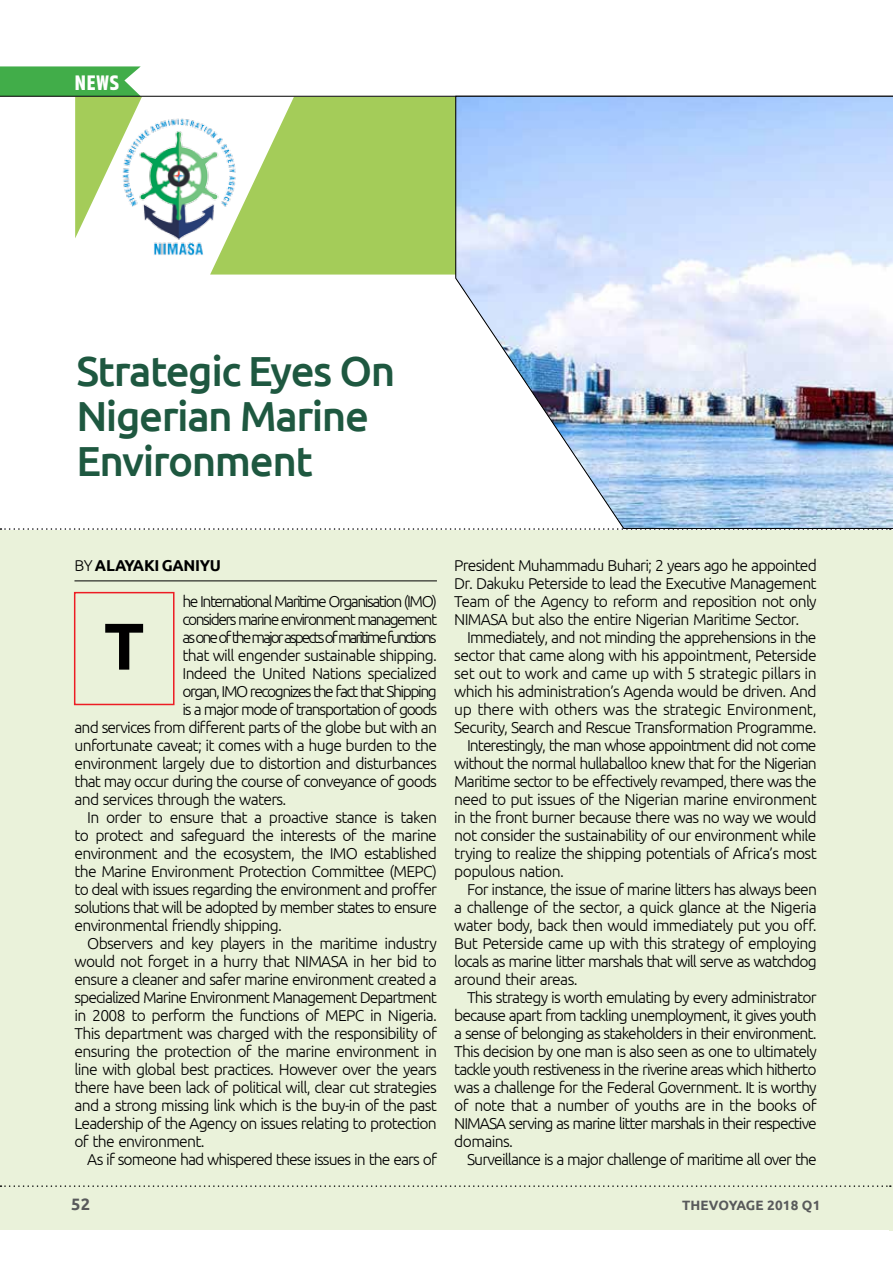
<style>
.page{position:relative;width:893px;height:1263px;background:#fff}
.page>*{position:absolute;margin:0;border:0;box-sizing:border-box;transform-origin:0 0}
.t1{font:700 66px "Ubuntu";color:#000}
.t2{font:500 42px/45px "Ubuntu";letter-spacing:-.035em;color:#1e5840}
.t3{font:700 21px "Khand";color:#fff}
.t4{font:700 16.5px "Ubuntu";color:#58595b}
.t5{font:300 15.75px/18px "Ubuntu";letter-spacing:-.045em;color:#000;text-align:justify}
.t6{font:300 15.75px "Ubuntu";letter-spacing:-.065em;color:#000}
.t7{font:300 15.75px "Ubuntu";letter-spacing:-.095em;color:#000}
.t8{font:300 15.75px "Ubuntu";letter-spacing:-.025em;color:#000}
.t9{font:300 15.75px "Ubuntu";letter-spacing:-.13em;color:#000}
.t10{font:300 15.75px "Ubuntu";letter-spacing:-.08em;color:#000}
.t11{font:700 15.75px "Ubuntu";letter-spacing:-.02em;color:#000}
.t12{font:700 13.5px "Ubuntu";letter-spacing:.01em;color:#58595b}
.s1{font-weight:300}
</style>
<div class="page">
<div style="left:0;top:530px;width:893px;height:700px;background:#eaf2da"></div>
<svg style="left:75px;top:97px;width:380px;height:178px;fill:#a4cc59"></svg>
<svg style="left:0;top:528px;width:891px;height:2px"></svg>
<svg style="left:0;top:1185px;width:891px;height:2px"></svg>
<svg style="left:0;top:66px;width:141px;height:30px;background:#4eb155"></svg>
<hr style="left:0;top:96px;width:893px;height:1px;background:#000">
<img style="left:121px;top:115px;width:118px;height:141px">
<hr style="left:74px;top:580px;width:363px;height:1px;background:#000">
<div style="left:74px;top:592px;width:101px;height:113px;border:2px solid #ed1d24"></div>
<svg style="left:455px;top:95px;width:438px;height:434px"></svg>
<h3 class="t3" style="left:75px;top:68px;width:45px">NEWS</h3>
<h2 class="t2" style="left:76px;top:347px;width:320px">Strategic Eyes On<br>Nigerian Marine<br>Environment</h2>
<p class="t11" style="left:74px;top:555px;width:148px"><span class="s1">By</span> ALAYAKI GANIYU</p>
<p class="t7" style="left:182px;top:591px;width:256px">he International Maritime Organisation (IMO)</p>
<p class="t7" style="left:182px;top:609px;width:256px">considers marine environment management</p>
<p class="t9" style="left:182px;top:627px;width:256px">as one of the major aspects of maritime functions</p>
<p class="t5" style="left:182px;top:646px;width:256px">that will engender sustainable shipping.</p>
<p class="t5" style="left:182px;top:664px;width:256px">Indeed the United Nations specialized</p>
<p class="t7" style="left:182px;top:681px;width:256px">organ, IMO recognizes the fact that Shipping</p>
<p class="t10" style="left:182px;top:699px;width:256px">is a major mode of transportation of goods</p>
<p class="t5" style="left:74px;top:718px;width:364px">and services from different parts of the globe but with an</p>
<p class="t5" style="left:75px;top:736px;width:364px">unfortunate caveat; it comes with a huge burden to the</p>
<p class="t5" style="left:75px;top:754px;width:364px">environment largely due to distortion and disturbances</p>
<p class="t5" style="left:75px;top:772px;width:364px">that may occur during the course of conveyance of goods</p>
<p class="t5" style="left:75px;top:790px;width:213px">and services through the waters.</p>
<p class="t5" style="left:87px;top:808px;width:351px">In order to ensure that a proactive stance is taken</p>
<p class="t5" style="left:75px;top:826px;width:364px">to protect and safeguard the interests of the marine</p>
<p class="t5" style="left:75px;top:844px;width:364px">environment and the ecosystem, the IMO established</p>
<p class="t5" style="left:75px;top:862px;width:364px">the Marine Environment Protection Committee (MEPC)</p>
<p class="t5" style="left:75px;top:880px;width:364px">to deal with issues regarding the environment and proffer</p>
<p class="t5" style="left:75px;top:898px;width:364px">solutions that will be adopted by member states to ensure</p>
<p class="t5" style="left:75px;top:916px;width:209px">environmental friendly shipping.</p>
<p class="t5" style="left:87px;top:934px;width:351px">Observers and key players in the maritime industry</p>
<p class="t5" style="left:75px;top:952px;width:364px">would not forget in a hurry that NIMASA in her bid to</p>
<p class="t5" style="left:75px;top:970px;width:364px">ensure a cleaner and safer marine environment created a</p>
<p class="t6" style="left:75px;top:988px;width:364px">specialized Marine Environment Management Department</p>
<p class="t5" style="left:75px;top:1006px;width:364px">in 2008 to perform the functions of MEPC in Nigeria.</p>
<p class="t5" style="left:75px;top:1024px;width:364px">This department was charged with the responsibility of</p>
<p class="t5" style="left:75px;top:1042px;width:364px">ensuring the protection of the marine environment in</p>
<p class="t5" style="left:75px;top:1060px;width:364px">line with global best practices. However over the years</p>
<p class="t5" style="left:75px;top:1078px;width:364px">there have been lack of political will, clear cut strategies</p>
<p class="t5" style="left:75px;top:1096px;width:364px">and a strong missing link which is the buy-in of the past</p>
<p class="t5" style="left:75px;top:1114px;width:364px">Leadership of the Agency on issues relating to protection</p>
<p class="t5" style="left:75px;top:1132px;width:132px">of the environment.</p>
<p class="t5" style="left:87px;top:1150px;width:351px">As if someone had whispered these issues in the ears of</p>
<h1 class="t1" style="left:104px;top:606px;width:39px">T</h1>
<p class="t5" style="left:454px;top:556px;width:364px">President Muhammadu Buhari; 2 years ago he appointed Dr. Dakuku Peterside to lead the Executive Management Team of the Agency to reform and reposition not only NIMASA but also the entire Nigerian Maritime Sector.</p>
<p class="t5" style="left:467px;top:628px;width:351px">Immediately, and not minding the apprehensions in the</p>
<p class="t5" style="left:454px;top:646px;width:364px">sector that came along with his appointment, Peterside</p>
<p class="t8" style="left:454px;top:663px;width:364px">set out to work and came up with 5 strategic pillars in</p>
<p class="t5" style="left:454px;top:682px;width:364px">which his administration’s Agenda would be driven. And</p>
<p class="t8" style="left:454px;top:699px;width:364px">up there with others was the strategic Environment,</p>
<p class="t5" style="left:454px;top:718px;width:364px">Security, Search and Rescue Transformation Programme.</p>
<p class="t6" style="left:467px;top:735px;width:351px">Interestingly, the man whose appointment did not come</p>
<p class="t5" style="left:454px;top:754px;width:364px">without the normal hullaballoo knew that for the Nigerian</p>
<p class="t5" style="left:454px;top:772px;width:364px">Maritime sector to be effectively revamped, there was the</p>
<p class="t5" style="left:454px;top:790px;width:364px">need to put issues of the Nigerian marine environment</p>
<p class="t5" style="left:454px;top:808px;width:364px">in the front burner because there was no way we would</p>
<p class="t5" style="left:454px;top:826px;width:364px">not consider the sustainability of our environment while</p>
<p class="t5" style="left:454px;top:844px;width:364px">trying to realize the shipping potentials of Africa’s most</p>
<p class="t5" style="left:454px;top:862px;width:111px">populous nation.</p>
<p class="t5" style="left:467px;top:880px;width:351px">For instance, the issue of marine litters has always been</p>
<p class="t5" style="left:454px;top:898px;width:364px">a challenge of the sector, a quick glance at the Nigeria</p>
<p class="t5" style="left:454px;top:916px;width:364px">water body, back then would immediately put you off.</p>
<p class="t5" style="left:454px;top:934px;width:364px">But Peterside came up with this strategy of employing</p>
<p class="t5" style="left:454px;top:952px;width:364px">locals as marine litter marshals that will serve as watchdog</p>
<p class="t5" style="left:454px;top:970px;width:125px">around their areas.</p>
<p class="t5" style="left:467px;top:988px;width:351px">This strategy is worth emulating by every administrator</p>
<p class="t5" style="left:454px;top:1006px;width:364px">because apart from tackling unemployment, it gives youth</p>
<p class="t5" style="left:454px;top:1024px;width:364px">a sense of belonging as stakeholders in their environment.</p>
<p class="t5" style="left:454px;top:1042px;width:364px">This decision by one man is also seen as one to ultimately</p>
<p class="t6" style="left:454px;top:1060px;width:364px">tackle youth restiveness in the riverine areas which hitherto</p>
<p class="t5" style="left:454px;top:1078px;width:364px">was a challenge for the Federal Government. It is worthy</p>
<p class="t5" style="left:454px;top:1096px;width:364px">of note that a number of youths are in the books of</p>
<p class="t6" style="left:454px;top:1114px;width:364px">NIMASA serving as marine litter marshals in their respective</p>
<p class="t5" style="left:454px;top:1132px;width:60px">domains.</p>
<p class="t5" style="left:467px;top:1150px;width:351px">Surveillance is a major challenge of maritime all over the</p>
<p class="t4" style="left:71px;top:1194px;width:20px">52</p>
<p class="t12" style="left:682px;top:1197px;width:140px">THEVOYAGE 2018 Q1</p>
</div>
